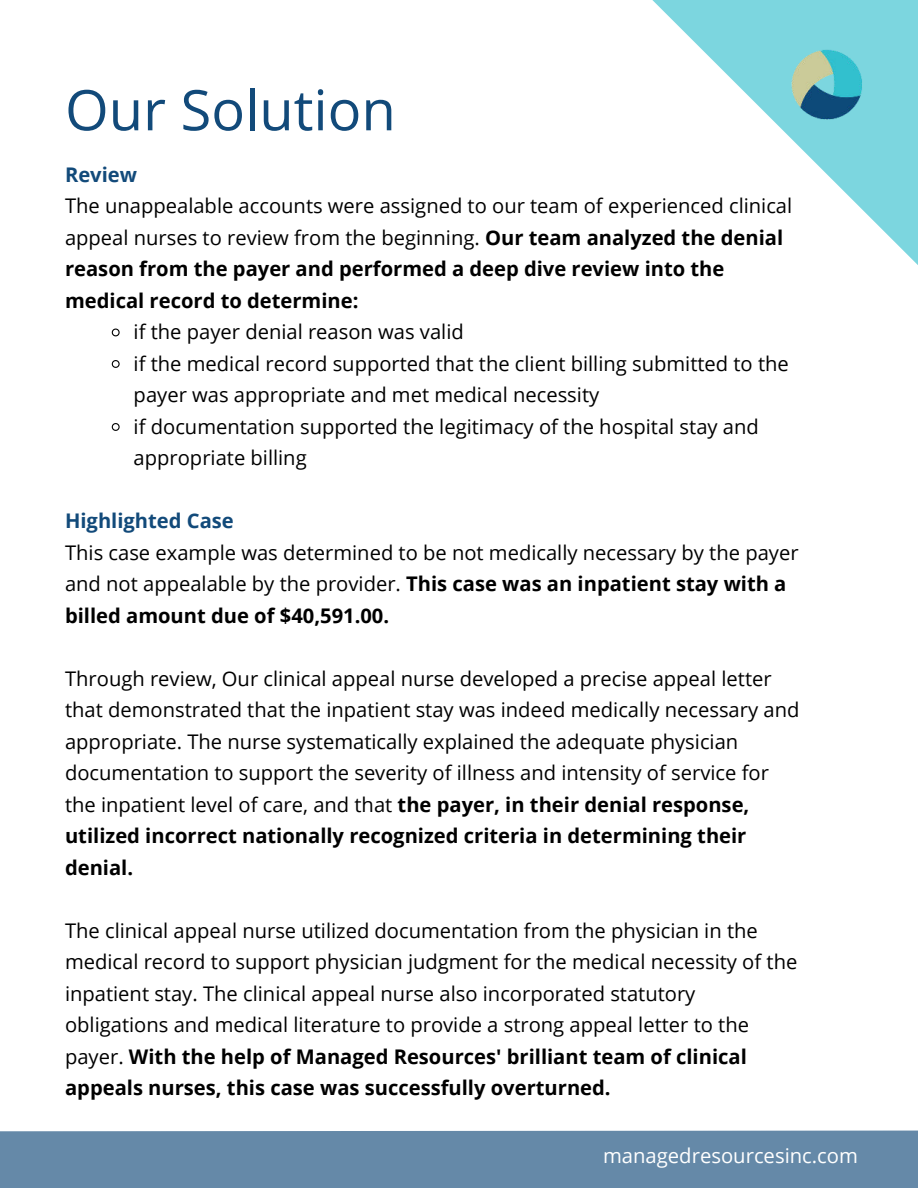
<style>
.page{position:relative;width:918px;height:1188px;background:#fff}
.page>*{position:absolute;margin:0;border:0;box-sizing:border-box;transform-origin:0 0}
.t1{font:56.1px "Open Sans";color:#124a7a}
.t2{font:20.25px "Open Sans";color:#fff}
.t3{font:20.1px/31.5px "Open Sans";color:#000}
.t4{font:700 20.1px "Open Sans";color:#124a7a}
.s1{font-weight:700}
</style>
<div class="page">
<svg style="left:652px;top:0;width:266px;height:265px"></svg>
<img style="left:789px;top:47px;width:75px;height:74px">
<svg style="left:111px;top:328px;width:9px;height:9px"></svg>
<svg style="left:111px;top:360px;width:9px;height:8px"></svg>
<svg style="left:111px;top:423px;width:9px;height:8px"></svg>
<div style="left:0;top:1130px;width:918px;height:58px;background:#6589a8"></div>
<h1 class="t1" style="left:65px;top:72px;width:332px">Our Solution</h1>
<p class="t4" style="left:65px;top:160px;width:74px">Review</p>
<p class="t3" style="left:65px;top:190px;width:729px">The unappealable accounts were assigned to our team of experienced clinical appeal nurses to review from the beginning. <span class="s1">Our team analyzed the denial reason from the payer and performed a deep dive review into the medical record to determine:</span></p>
<p class="t3" style="left:134px;top:316px;width:657px">if the payer denial reason was valid<br>if the medical record supported that the client billing submitted to the payer was appropriate and met medical necessity<br>if documentation supported the legitimacy of the hospital stay and appropriate billing</p>
<p class="t4" style="left:65px;top:507px;width:170px">Highlighted Case</p>
<p class="t3" style="left:65px;top:536px;width:735px">This case example was determined to be not medically necessary by the payer and not appealable by the provider. <span class="s1">This case was an inpatient stay with a billed amount due of $40,591.00.</span></p>
<p class="t3" style="left:65px;top:662px;width:736px">Through review, Our clinical appeal nurse developed a precise appeal letter that demonstrated that the inpatient stay was indeed medically necessary and appropriate. The nurse systematically explained the adequate physician documentation to support the severity of illness and intensity of service for the inpatient level of care, and that <span class="s1">the payer, in their denial response, utilized incorrect nationally recognized criteria in determining their denial.</span></p>
<p class="t3" style="left:65px;top:914px;width:734px">The clinical appeal nurse utilized documentation from the physician in the medical record to support physician judgment for the medical necessity of the inpatient stay. The clinical appeal nurse also incorporated statutory obligations and medical literature to provide a strong appeal letter to the payer. <span class="s1">With the help of Managed Resources' brilliant team of clinical appeals nurses, this case was successfully overturned.</span></p>
<p class="t2" style="left:603px;top:1142px;width:257px">managedresourcesinc.com</p>
</div>
